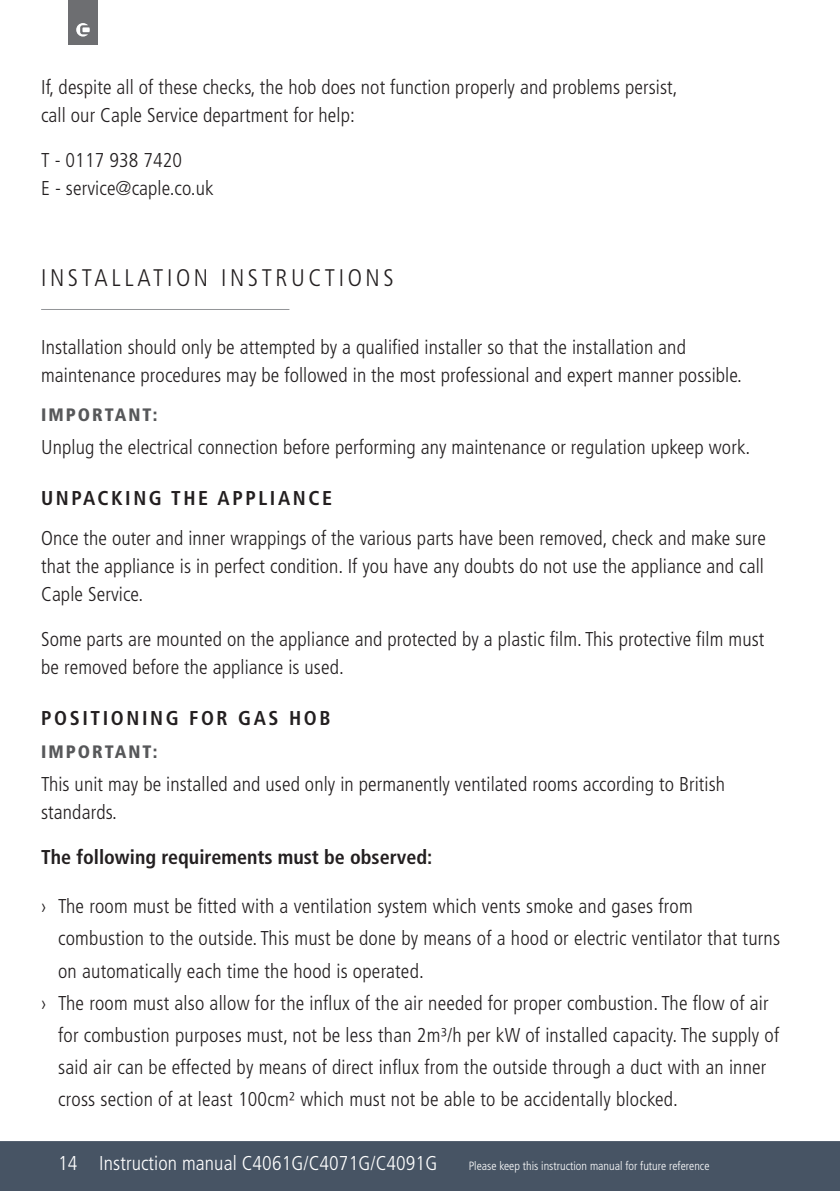
<style>
.page{position:relative;width:840px;height:1191px;background:#fff}
.page>*{position:absolute;margin:0;border:0;box-sizing:border-box;transform-origin:0 0}
.t1{font:300 condensed 24px "Frutiger";letter-spacing:.15em;color:#231f20}
.t2{font:300 condensed 20px/28px "Frutiger";letter-spacing:.005em;color:#231f20}
.t3{font:700 condensed 20px "Frutiger";letter-spacing:.13em;color:#231f20}
.t4{font:300 condensed 20px "Frutiger";letter-spacing:.005em;color:#fff}
.t5{font:700 condensed 20px "Frutiger";color:#231f20}
.t6{font:900 condensed 18px "Frutiger";letter-spacing:.11em;color:#57585a}
.t7{font:300 condensed 12px "Frutiger";color:#fff}
</style>
<div class="page">
<div style="left:0;top:1141px;width:839px;height:50px;background:#475464"></div>
<div style="left:68px;top:0;width:30px;height:45px;background:#6d6e71"></div>
<svg style="left:76px;top:23px;width:14px;height:14px"></svg>
<hr style="left:41px;top:309px;width:248px;height:1px;background:#939598">
<p class="t2" style="left:41px;top:75px;width:637px">If, despite all of these checks, the hob does not function properly and problems persist, call our Caple Service department for help:</p>
<p class="t2" style="left:41px;top:148px;width:174px">T - 0117 938 7420<br>E - service@caple.co.uk</p>
<p class="t1" style="left:41px;top:268px;width:354px">INSTALLATION INSTRUCTIONS</p>
<p class="t2" style="left:41px;top:334px;width:702px">Installation should only be attempted by a qualified installer so that the installation and maintenance procedures may be followed in the most professional and expert manner possible.</p>
<p class="t6" style="left:41px;top:404px;width:118px">IMPORTANT:</p>
<p class="t2" style="left:41px;top:435px;width:710px">Unplug the electrical connection before performing any maintenance or regulation upkeep work.</p>
<p class="t3" style="left:41px;top:490px;width:292px">UNPACKING THE APPLIANCE</p>
<p class="t2" style="left:41px;top:525px;width:726px;text-align:justify">Once the outer and inner wrappings of the various parts have been removed, check and make sure that the appliance is in perfect condition. If you have any doubts do not use the appliance and call Caple Service.</p>
<p class="t2" style="left:41px;top:626px;width:724px">Some parts are mounted on the appliance and protected by a plastic film. This protective film must be removed before the appliance is used.</p>
<p class="t3" style="left:41px;top:709px;width:291px">POSITIONING FOR GAS HOB</p>
<p class="t6" style="left:41px;top:741px;width:118px">IMPORTANT:</p>
<p class="t2" style="left:41px;top:772px;width:685px">This unit may be installed and used only in permanently ventilated rooms according to British standards.</p>
<p class="t5" style="left:41px;top:849px;width:392px">The following requirements must be observed:</p>
<p class="t2" style="left:41px;top:894px;width:652px">› The room must be fitted with a ventilation system which vents smoke and gases from</p>
<p class="t2" style="left:58px;top:926px;width:723px">combustion to the outside. This must be done by means of a hood or electric ventilator that turns</p>
<p class="t2" style="left:58px;top:958px;width:367px">on automatically each time the hood is operated.</p>
<p class="t2" style="left:41px;top:990px;width:728px">› The room must also allow for the influx of the air needed for proper combustion. The flow of air</p>
<p class="t2" style="left:58px;top:1022px;width:722px">for combustion purposes must, not be less than 2m³/h per kW of installed capacity. The supply of</p>
<p class="t2" style="left:58px;top:1054px;width:709px">said air can be effected by means of direct influx from the outside through a duct with an inner</p>
<p class="t2" style="left:58px;top:1086px;width:621px">cross section of at least 100cm² which must not be able to be accidentally blocked.</p>
<p class="t4" style="left:58px;top:1155px;width:380px">14 Instruction manual C4061G/C4071G/C4091G</p>
<p class="t7" style="left:468px;top:1161px;width:242px">Please keep this instruction manual for future reference</p>
</div>
